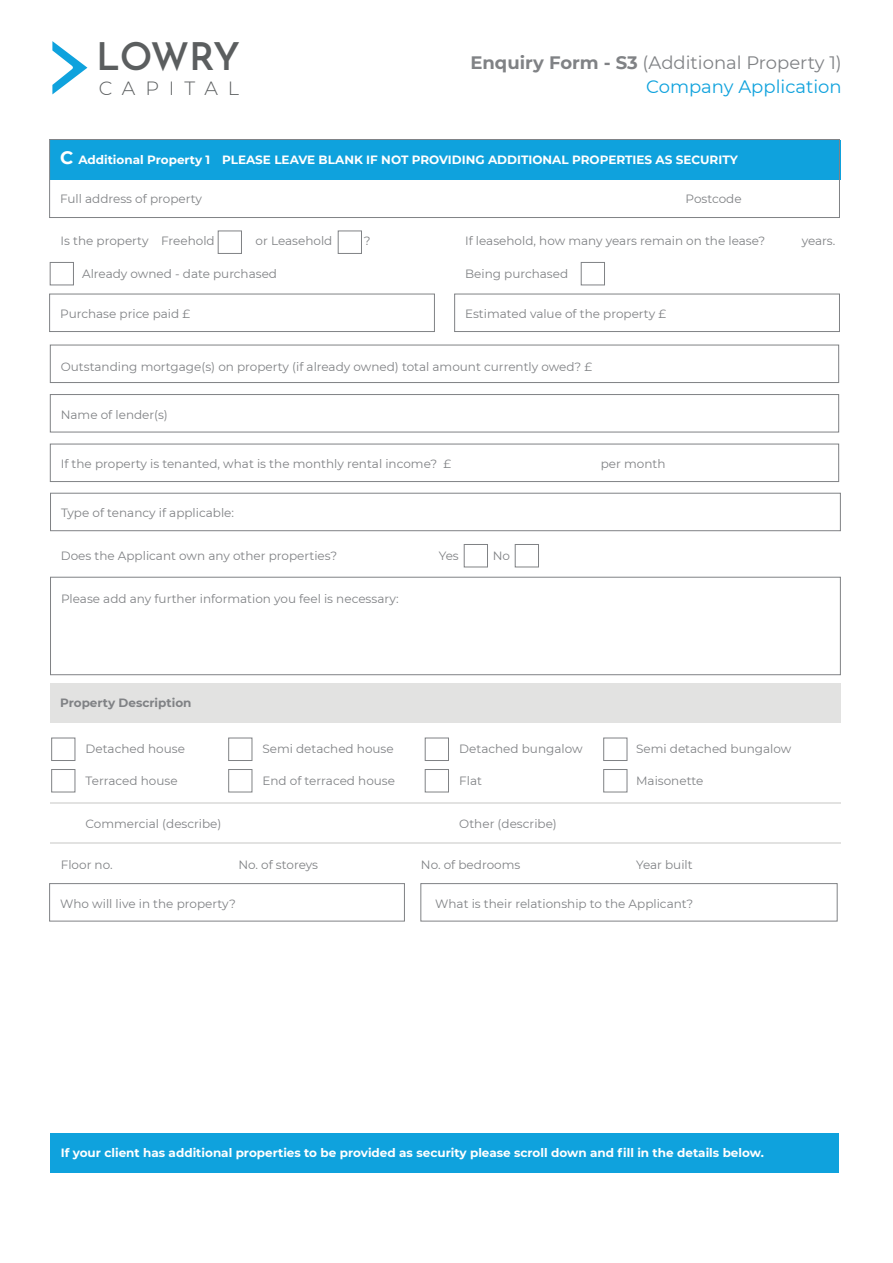
<style>
.page{position:relative;width:893px;height:1263px;background:#fff}
.page>*{position:absolute;margin:0;border:0;box-sizing:border-box;transform-origin:0 0}
.t1{font:600 38.25px "Josefin Sans";letter-spacing:-.03em;color:#5b5e5f}
.t2{font:300 19.2px "Montserrat";letter-spacing:.515em;color:#5b5e5f}
.t3{font:18px/24px "Montserrat";color:#808285;text-align:right}
.t4{font:12px "Montserrat";color:#808285}
.t5{font:700 12px "Montserrat";color:#fff}
.t6{font:700 12px "Montserrat";color:#808285}
.s1{font-weight:700}
.s2{color:#0fa2dd}
.s3{font-size:18px}
</style>
<div class="page">
<div style="left:50px;top:140px;width:790px;height:39px;background:#0fa2dd"></div>
<div style="left:49px;top:139px;width:791px;height:79px;border:1px solid #808285"></div>
<div style="left:49px;top:294px;width:386px;height:38px;border:1px solid #808285"></div>
<div style="left:454px;top:294px;width:386px;height:38px;border:1px solid #808285"></div>
<div style="left:49px;top:883px;width:356px;height:38px;border:1px solid #808285"></div>
<div style="left:421px;top:883px;width:416px;height:38px;border:1px solid #808285"></div>
<div style="left:50px;top:444px;width:789px;height:38px;border:1px solid #808285"></div>
<div style="left:50px;top:394px;width:789px;height:38px;border:1px solid #808285"></div>
<div style="left:50px;top:683px;width:790px;height:39px;background:#e2e2e1"></div>
<hr style="left:50px;top:802px;width:790px;height:1px;background:#e2e2e1">
<hr style="left:50px;top:842px;width:790px;height:2px;background:#e2e2e1">
<div style="left:50px;top:345px;width:789px;height:38px;border:1px solid #808285"></div>
<div style="left:50px;top:493px;width:790px;height:38px;border:1px solid #808285"></div>
<div style="left:50px;top:262px;width:24px;height:23px;border:1px solid #808285"></div>
<div style="left:218px;top:231px;width:24px;height:23px;border:1px solid #808285"></div>
<div style="left:581px;top:262px;width:24px;height:23px;border:1px solid #808285"></div>
<div style="left:464px;top:544px;width:24px;height:23px;border:1px solid #808285"></div>
<div style="left:51px;top:738px;width:24px;height:23px;border:1px solid #808285"></div>
<div style="left:228px;top:738px;width:24px;height:23px;border:1px solid #808285"></div>
<div style="left:425px;top:738px;width:24px;height:23px;border:1px solid #808285"></div>
<div style="left:603px;top:738px;width:24px;height:23px;border:1px solid #808285"></div>
<div style="left:51px;top:769px;width:24px;height:23px;border:1px solid #808285"></div>
<div style="left:228px;top:769px;width:24px;height:23px;border:1px solid #808285"></div>
<div style="left:425px;top:769px;width:24px;height:23px;border:1px solid #808285"></div>
<div style="left:603px;top:769px;width:24px;height:23px;border:1px solid #808285"></div>
<div style="left:515px;top:544px;width:24px;height:23px;border:1px solid #808285"></div>
<div style="left:338px;top:231px;width:24px;height:23px;border:1px solid #808285"></div>
<div style="left:50px;top:1133px;width:789px;height:39px;background:#0fa2dd"></div>
<div style="left:50px;top:577px;width:790px;height:98px;border:1px solid #808285"></div>
<svg style="left:52px;top:41px;width:35px;height:53px"></svg>
<h1 class="t1" style="left:96px;top:28px;width:145px">LOWRY</h1>
<h2 class="t2" style="left:99px;top:75px;width:142px">CAPITAL</h2>
<h3 class="t3" style="left:470px;top:50px;width:373px"><span class="s1">Enquiry Form - S3</span> (Additional Property 1)<br><span class="s2">Company Application</span></h3>
<p class="t5" style="left:60px;top:151px;width:679px"><span class="s3">C</span> Additional Property 1 PLEASE LEAVE BLANK IF NOT PROVIDING ADDITIONAL PROPERTIES AS SECURITY</p>
<p class="t4" style="left:60px;top:190px;width:143px">Full address of property</p>
<p class="t4" style="left:686px;top:190px;width:58px">Postcode</p>
<p class="t4" style="left:61px;top:232px;width:156px">Is the property Freehold</p>
<p class="t4" style="left:256px;top:232px;width:78px">or Leasehold</p>
<p class="t4" style="left:364px;top:232px;width:8px">?</p>
<p class="t4" style="left:82px;top:265px;width:196px">Already owned - date purchased</p>
<p class="t4" style="left:465px;top:232px;width:302px">If leasehold, how many years remain on the lease?</p>
<p class="t4" style="left:802px;top:232px;width:35px">years.</p>
<p class="t4" style="left:465px;top:265px;width:105px">Being purchased</p>
<p class="t4" style="left:60px;top:305px;width:131px">Purchase price paid £</p>
<p class="t4" style="left:465px;top:305px;width:202px">Estimated value of the property £</p>
<p class="t4" style="left:61px;top:358px;width:533px">Outstanding mortgage(s) on property (if already owned) total amount currently owed? £</p>
<p class="t4" style="left:61px;top:406px;width:109px">Name of lender(s)</p>
<p class="t4" style="left:61px;top:455px;width:392px">If the property is tenanted, what is the monthly rental income? £</p>
<p class="t4" style="left:601px;top:455px;width:66px">per month</p>
<p class="t4" style="left:61px;top:505px;width:175px">Type of tenancy if applicable:</p>
<p class="t4" style="left:61px;top:547px;width:278px">Does the Applicant own any other properties?</p>
<p class="t4" style="left:439px;top:547px;width:22px">Yes</p>
<p class="t4" style="left:493px;top:547px;width:19px">No</p>
<p class="t4" style="left:61px;top:590px;width:339px">Please add any further information you feel is necessary:</p>
<p class="t6" style="left:60px;top:694px;width:133px">Property Description</p>
<p class="t4" style="left:86px;top:740px;width:101px">Detached house</p>
<p class="t4" style="left:262px;top:740px;width:133px">Semi detached house</p>
<p class="t4" style="left:459px;top:740px;width:125px">Detached bungalow</p>
<p class="t4" style="left:636px;top:740px;width:157px">Semi detached bungalow</p>
<p class="t4" style="left:86px;top:772px;width:94px">Terraced house</p>
<p class="t4" style="left:262px;top:772px;width:134px">End of terraced house</p>
<p class="t4" style="left:459px;top:772px;width:24px">Flat</p>
<p class="t4" style="left:86px;top:815px;width:137px">Commercial (describe)</p>
<p class="t4" style="left:459px;top:815px;width:99px">Other (describe)</p>
<p class="t4" style="left:636px;top:772px;width:69px">Maisonette</p>
<p class="t4" style="left:61px;top:856px;width:53px">Floor no.</p>
<p class="t4" style="left:238px;top:856px;width:81px">No. of storeys</p>
<p class="t4" style="left:421px;top:856px;width:101px">No. of bedrooms</p>
<p class="t4" style="left:636px;top:856px;width:58px">Year built</p>
<p class="t4" style="left:60px;top:895px;width:177px">Who will live in the property?</p>
<p class="t4" style="left:435px;top:895px;width:260px">What is their relationship to the Applicant?</p>
<p class="t5" style="left:61px;top:1144px;width:705px">If your client has additional properties to be provided as security please scroll down and fill in the details below.</p>
</div>
